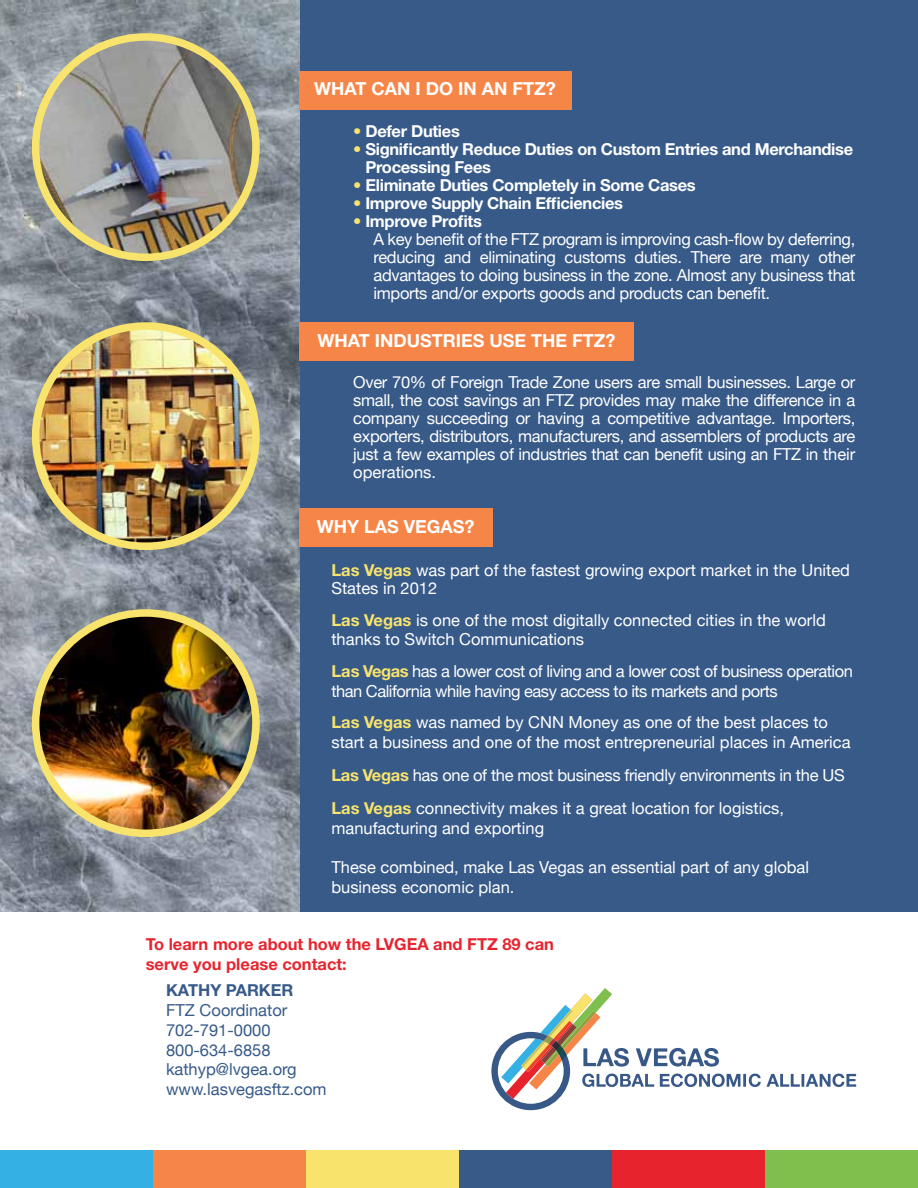
<style>
.page{position:relative;width:918px;height:1188px;background:#fff}
.page>*{position:absolute;margin:0;border:0;box-sizing:border-box;transform-origin:0 0}
.t1{font:700 18px "Helvetica Neue LT Std";color:#fff}
.t2{font:16.5px/18px "Helvetica Neue";color:#fff}
.t3{font:700 16.5px/18px "Helvetica Neue LT Std";letter-spacing:-.02em;color:#fff}
.t4{font:16.5px/19.8px "Helvetica Neue";letter-spacing:-.03em;color:#fff}
.t5{font:16.5px/33px "Helvetica Neue";letter-spacing:-.02em;color:#fff}
.t6{font:16.5px/19.8px "Helvetica Neue";color:#375a89}
.t7{font:700 16.5px/19.8px "Helvetica Neue LT Std";color:#e7242e}
.t8{font:700 16.5px "Helvetica Neue LT Std";color:#375a89}
.s1{color:#f8e36d}
.s2{font-family:"Helvetica Neue LT Std";font-weight:700;color:#f8e36d}
</style>
<div class="page">
<div style="left:0;top:1150px;width:153px;height:38px;background:#35b0e5"></div>
<div style="left:153px;top:1150px;width:153px;height:38px;background:#f68648"></div>
<div style="left:306px;top:1150px;width:153px;height:38px;background:#f8e36d"></div>
<div style="left:459px;top:1150px;width:153px;height:38px;background:#375a89"></div>
<div style="left:612px;top:1150px;width:153px;height:38px;background:#e7242e"></div>
<div style="left:765px;top:1150px;width:153px;height:38px;background:#7ebf4d"></div>
<div style="left:0;top:0;width:918px;height:912px;background:#375a89"></div>
<svg style="left:767px;top:1074px;width:89px;height:13px"></svg>
<svg style="left:491px;top:988px;width:270px;height:122px"></svg>
<img style="left:0;top:0;width:299px;height:912px">
<img style="left:36px;top:326px;width:220px;height:220px;border-radius:110px">
<div style="left:32px;top:322px;width:228px;height:228px;border:8px solid #f8e36d;border-radius:50%"></div>
<img style="left:36px;top:613px;width:220px;height:220px;border-radius:110px">
<div style="left:32px;top:609px;width:228px;height:228px;border:8px solid #f8e36d;border-radius:50%"></div>
<img style="left:36px;top:37px;width:220px;height:220px;border-radius:110px">
<div style="left:32px;top:33px;width:228px;height:228px;border:8px solid #f8e36d;border-radius:50%"></div>
<div style="left:294px;top:66px;width:289px;height:55px;background:#375a89"></div>
<div style="left:299px;top:71px;width:272px;height:39px;background:#f68648"></div>
<div style="left:294px;top:317px;width:351px;height:56px;background:#375a89"></div>
<div style="left:299px;top:322px;width:335px;height:39px;background:#f68648"></div>
<div style="left:294px;top:503px;width:210px;height:56px;background:#375a89"></div>
<div style="left:299px;top:508px;width:193px;height:39px;background:#f68648"></div>
<p class="t1" style="left:314px;top:78px;width:243px">WHAT CAN I DO IN AN FTZ?</p>
<p class="t3" style="left:353px;top:122px;width:108px"><span class="s1">•</span> Defer Duties</p>
<p class="t3" style="left:365px;top:140px;width:489px;text-indent:-12px"><span class="s1">•</span> Significantly Reduce Duties on Custom Entries and Merchandise<br>Processing Fees</p>
<p class="t3" style="left:353px;top:176px;width:344px"><span class="s1">•</span> Eliminate Duties Completely in Some Cases</p>
<p class="t3" style="left:353px;top:194px;width:271px"><span class="s1">•</span> Improve Supply Chain Efficiencies</p>
<p class="t3" style="left:353px;top:212px;width:130px"><span class="s1">•</span> Improve Profits</p>
<p class="t2" style="left:374px;top:230px;width:483px;text-align:justify">A key benefit of the FTZ program is improving cash-flow by deferring, reducing and eliminating customs duties. There are many other advantages to doing business in the zone. Almost any business that imports and/or exports goods and products can benefit.</p>
<p class="t1" style="left:317px;top:329px;width:300px">WHAT INDUSTRIES USE THE FTZ?</p>
<p class="t2" style="left:353px;top:373px;width:504px;text-align:justify">Over 70% of Foreign Trade Zone users are small businesses. Large or small, the cost savings an FTZ provides may make the difference in a company succeeding or having a competitive advantage. Importers, exporters, distributors, manufacturers, and assemblers of products are just a few examples of industries that can benefit using an FTZ in their operations.</p>
<p class="t1" style="left:317px;top:515px;width:101px">why lasvegas</p>
<p class="t1" style="left:465px;top:515px;width:12px">?</p>
<p class="t2" style="left:331px;top:561px;width:520px"><span class="s2">Las Vegas</span> was part of the fastest growing export market in the United<br>States in 2012</p>
<p class="t2" style="left:331px;top:610px;width:496px;line-height:19.8px"><span class="s2">Las Vegas</span> is one of the most digitally connected cities in the world thanks to Switch Communications</p>
<p class="t4" style="left:331px;top:661px;width:523px"><span class="s2">Las Vegas</span> has a lower cost of living and a lower cost of business operation than California while having easy access to its markets and ports</p>
<p class="t2" style="left:331px;top:712px;width:521px;line-height:19.8px"><span class="s2">Las Vegas</span> was named by CNN Money as one of the best places to start a business and one of the most entrepreneurial places in America</p>
<p class="t5" style="left:331px;top:759px;width:515px"><span class="s2">Las Vegas</span> has one of the most business friendly environments in the US<br><span class="s2">Las Vegas</span> connectivity makes it a great location for logistics,</p>
<p class="t2" style="left:331px;top:819px;width:214px">manufacturing and exporting</p>
<p class="t2" style="left:331px;top:857px;width:479px;line-height:19.8px">These combined, make Las Vegas an essential part of any global business economic plan.</p>
<p class="t7" style="left:146px;top:934px;width:410px">To learn more about how the LVGEA and FTZ 89 can serve you please contact:</p>
<p class="t8" style="left:166px;top:980px;width:24px">Kath</p>
<p class="t8" style="left:210px;top:980px;width:38px">y Parker</p>
<p class="t6" style="left:166px;top:1000px;width:162px">FTZ Coordinator<br>702-791-0000<br>800-634-6858 kathyp@lvgea.org www.lasvegasftz.com</p>
</div>
